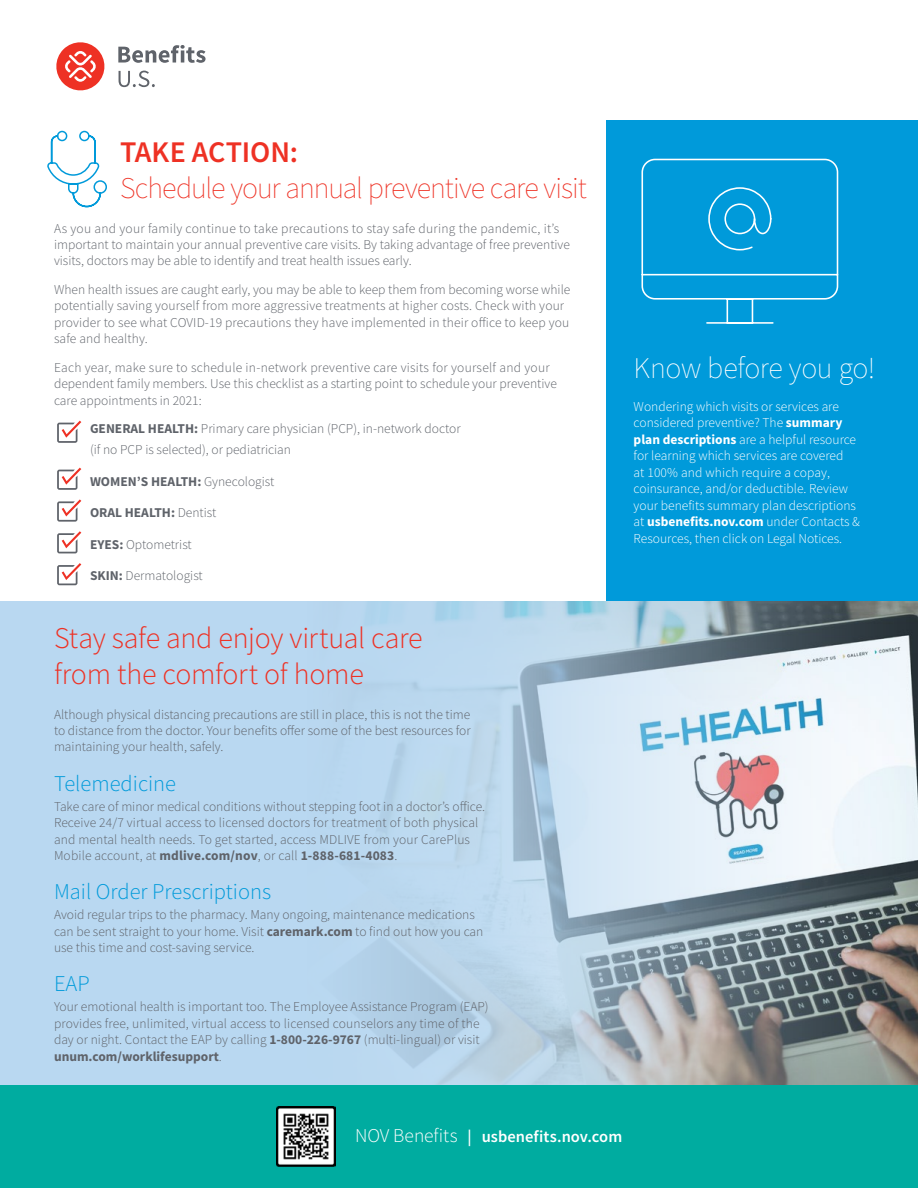
<style>
.page{position:relative;width:918px;height:1188px;background:#fff}
.page>*{position:absolute;margin:0;border:0;box-sizing:border-box;transform-origin:0 0}
.t1{font:300 30px/36px "Source Sans Pro";letter-spacing:-.01em;color:#ee3124}
.t2{font:200 30px "Source Sans Pro";letter-spacing:-.035em;color:#ee3124}
.t3{font:200 30px "Source Sans Pro";letter-spacing:-.01em;color:#fff}
.t4{font:600 30px "Source Sans Pro";letter-spacing:-.005em;color:#ee3124}
.t5{font:300 22.5px "Source Sans Pro";color:#009ada}
.t6{font:600 16.5px "Source Sans Pro";color:#fff}
.t7{font:300 13.5px/16.5px "Source Sans Pro";color:#5f636a}
.t8{font:300 13.5px/16.5px "Source Sans Pro";color:#fff}
.t9{font:700 13.5px "Source Sans Pro";color:#5f636a}
.s1{font-weight:700}
.s2{font-weight:300}
.s3{font-weight:300;font-size:19.5px}
</style>
<div class="page">
<div style="left:606px;top:120px;width:312px;height:482px;background:#009ada"></div>
<div style="left:0;top:602px;width:918px;height:483px;background:#b9d8f1"></div>
<img style="left:371px;top:602px;width:547px;height:483px">
<div style="left:0;top:1085px;width:918px;height:103px;background:#00aca0"></div>
<svg style="left:119px;top:71px;width:36px;height:16px"></svg>
<svg style="left:118px;top:45px;width:88px;height:18px"></svg>
<svg style="left:56px;top:42px;width:49px;height:49px"></svg>
<svg style="left:641px;top:158px;width:198px;height:166px"></svg>
<svg style="left:57px;top:421px;width:24px;height:22px"></svg>
<svg style="left:57px;top:468px;width:24px;height:22px"></svg>
<svg style="left:57px;top:499px;width:24px;height:23px"></svg>
<svg style="left:57px;top:531px;width:24px;height:22px"></svg>
<svg style="left:57px;top:563px;width:24px;height:22px"></svg>
<img style="left:276px;top:1107px;width:59px;height:60px">
<svg style="left:47px;top:130px;width:60px;height:78px"></svg>
<h1 class="t4" style="left:120px;top:132px;width:180px">TAKE ACTION:</h1>
<h1 class="t2" style="left:120px;top:170px;width:468px">Schedule your annual preventive care visit</h1>
<p class="t7" style="left:54px;top:220px;width:518px">As you and your family continue to take precautions to stay safe during the pandemic, it’s important to maintain your annual preventive care visits. By taking advantage of free preventive visits, doctors may be able to identify and treat health issues early.</p>
<p class="t7" style="left:54px;top:281px;width:518px">When health issues are caught early, you may be able to keep them from becoming worse while potentially saving yourself from more aggressive treatments at higher costs. Check with your provider to see what COVID-19 precautions they have implemented in their office to keep you safe and healthy.</p>
<p class="t7" style="left:54px;top:359px;width:504px">Each year, make sure to schedule in-network preventive care visits for yourself and your dependent family members. Use this checklist as a starting point to schedule your preventive care appointments in 2021:</p>
<p class="t7" style="left:90px;top:418px;width:372px;line-height:21px"><span class="s1">GENERAL HEALTH:</span> Primary care physician (PCP), in-network doctor (if no PCP is selected), or pediatrician</p>
<p class="t9" style="left:90px;top:472px;width:186px">WOMEN’S HEALTH: <span class="s2">Gynecologist</span></p>
<p class="t9" style="left:90px;top:504px;width:128px">ORAL HEALTH: <span class="s2">Dentist</span></p>
<p class="t7" style="left:90px;top:536px;width:103px"><span class="s1">EYES:</span> Optometrist</p>
<p class="t7" style="left:90px;top:568px;width:114px"><span class="s1">SKIN:</span> Dermatologist</p>
<h1 class="t1" style="left:54px;top:620px;width:370px">Stay safe and enjoy virtual care from the comfort of home</h1>
<p class="t7" style="left:54px;top:706px;width:418px;text-align:justify">Although physical distancing precautions are still in place, this is not the time to distance from the doctor. Your benefits offer some of the best resources for maintaining your health, safely.</p>
<h2 class="t5" style="left:54px;top:769px;width:124px">Telemedicine</h2>
<p class="t7" style="left:54px;top:798px;width:433px">Take care of minor medical conditions without stepping foot in a doctor’s office.<br>Receive 24/7 virtual access to licensed doctors for treatment of both physical and mental health needs. To get started, access MDLIVE from your CarePlus Mobile account, at <span class="s1">mdlive.com/nov</span>, or call <span class="s1">1-888-681-4083</span>.</p>
<h2 class="t5" style="left:54px;top:878px;width:219px">Mail Order Prescriptions</h2>
<p class="t7" style="left:54px;top:906px;width:431px">Avoid regular trips to the pharmacy. Many ongoing, maintenance medications can be sent straight to your home. Visit <span class="s1">caremark.com</span> to find out how you can use this time and cost-saving service.</p>
<h2 class="t5" style="left:54px;top:970px;width:37px">EAP</h2>
<p class="t7" style="left:54px;top:998px;width:436px">Your emotional health is important too. The Employee Assistance Program (EAP) provides free, unlimited, virtual access to licensed counselors any time of the day or night. Contact the EAP by calling <span class="s1">1-800-226-9767</span> (multi-lingual) or visit <span class="s1">unum.com/worklifesupport</span>.</p>
<h1 class="t3" style="left:634px;top:350px;width:243px">Know before you go!</h1>
<p class="t8" style="left:634px;top:398px;width:228px">Wondering which visits or services are considered preventive? The <span class="s1">summary plan descriptions</span> are a helpful resource for learning which services are covered<br>at 100% and which require a copay, coinsurance, and/or deductible. Review your benefits summary plan descriptions at <span class="s1">usbenefits.nov.com</span> under Contacts &amp; Resources, then click on Legal Notices.</p>
<p class="t6" style="left:355px;top:1126px;width:269px"><span class="s3">NOV Benefits</span> | usbenefits.nov.com</p>
</div>
